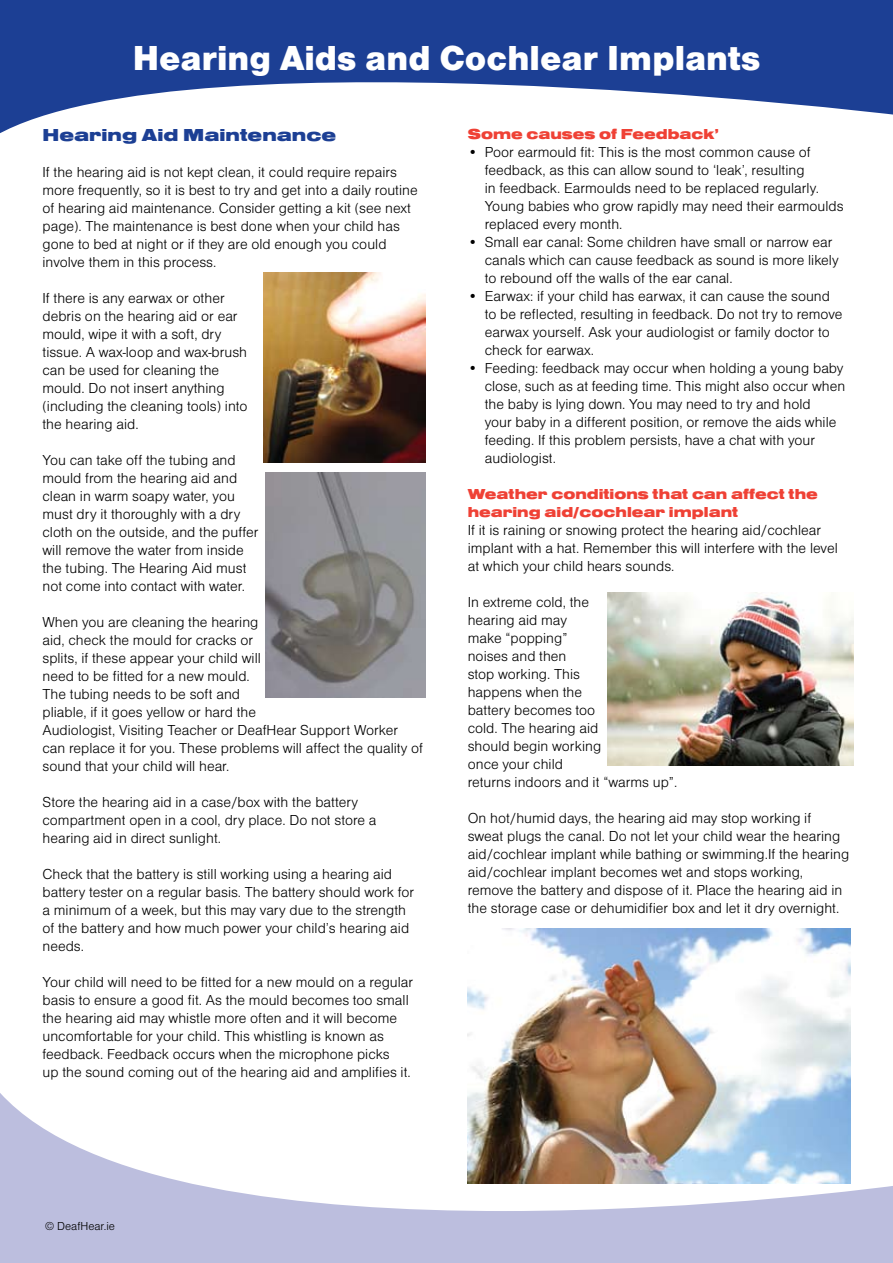
<style>
.page{position:relative;width:893px;height:1263px;background:#fff}
.page>*{position:absolute;margin:0;border:0;box-sizing:border-box;transform-origin:0 0}
.t1{font:36px "Nimbus San D Blac";color:#fff}
.t2{font:18px "Nimbus San D Blac Exte";color:#1c3f94}
.t3{font:15px/18px "Nimbus San D Ligh";color:#000}
.t4{font:15px/18px "Nimbus San D Blac Exte";color:#ef4135;scale:.95 1}
.t5{font:12px "Nimbus San D Ligh";color:#000}
</style>
<div class="page">
<svg style="left:0;top:0;width:893px;height:133px;fill:#1c3f94"></svg>
<svg style="left:0;top:1093px;width:893px;height:170px;fill:#bcbede"></svg>
<img style="left:264px;top:272px;width:161px;height:191px">
<img style="left:265px;top:473px;width:160px;height:225px">
<img style="left:468px;top:928px;width:382px;height:255px">
<img style="left:607px;top:592px;width:246px;height:173px">
<h1 class="t1" style="left:133px;top:37px;width:629px">Hearing Aids and Cochlear Implants</h1>
<p class="t2" style="left:43px;top:125px;width:295px">Hearing Aid Maintenance</p>
<p class="t3" style="left:43px;top:163px;width:377px">If the hearing aid is not kept clean, it could require repairs more frequently, so it is best to try and get into a daily routine of hearing aid maintenance. Consider getting a kit (see next page). The maintenance is best done when your child has gone to bed at night or if they are old enough you could involve them in this process.</p>
<p class="t3" style="left:43px;top:289px;width:207px">If there is any earwax or other debris on the hearing aid or ear mould, wipe it with a soft, dry tissue. A wax-loop and wax-brush can be used for cleaning the mould. Do not insert anything (including the cleaning tools) into the hearing aid.</p>
<p class="t3" style="left:43px;top:451px;width:218px">You can take off the tubing and mould from the hearing aid and clean in warm soapy water, you must dry it thoroughly with a dry cloth on the outside, and the puffer will remove the water from inside the tubing. The Hearing Aid must not come into contact with water.</p>
<p class="t3" style="left:43px;top:613px;width:382px">When you are cleaning the hearing<br>aid, check the mould for cracks or<br>splits, if these appear your child will<br>need to be fitted for a new mould.<br>The tubing needs to be soft and<br>pliable, if it goes yellow or hard the<br>Audiologist, Visiting Teacher or DeafHear Support Worker can replace it for you. These problems will affect the quality of sound that your child will hear.</p>
<p class="t3" style="left:43px;top:793px;width:335px">Store the hearing aid in a case/box with the battery compartment open in a cool, dry place. Do not store a hearing aid in direct sunlight.</p>
<p class="t3" style="left:43px;top:865px;width:373px">Check that the battery is still working using a hearing aid battery tester on a regular basis. The battery should work for a minimum of a week, but this may vary due to the strength of the battery and how much power your child’s hearing aid needs.</p>
<p class="t3" style="left:43px;top:973px;width:372px">Your child will need to be fitted for a new mould on a regular basis to ensure a good fit. As the mould becomes too small the hearing aid may whistle more often and it will become uncomfortable for your child. This whistling is known as feedback. Feedback occurs when the microphone picks<br>up the sound coming out of the hearing aid and amplifies it.</p>
<p class="t4" style="left:468px;top:125px;width:266px">Some causes of Feedback’</p>
<p class="t3" style="left:485px;top:143px;width:360px;text-indent:-17px">• Poor earmould fit: This is the most common cause of feedback, as this can allow sound to ‘leak’, resulting<br>in feedback. Earmoulds need to be replaced regularly.<br>Young babies who grow rapidly may need their earmoulds replaced every month.</p>
<p class="t3" style="left:485px;top:233px;width:355px;text-indent:-17px">• Small ear canal: Some children have small or narrow ear canals which can cause feedback as sound is more likely to rebound off the walls of the ear canal.</p>
<p class="t3" style="left:485px;top:287px;width:359px;text-indent:-17px">• Earwax: if your child has earwax, it can cause the sound to be reflected, resulting in feedback. Do not try to remove earwax yourself. Ask your audiologist or family doctor to check for earwax.</p>
<p class="t3" style="left:485px;top:359px;width:362px;text-indent:-17px">• Feeding: feedback may occur when holding a young baby close, such as at feeding time. This might also occur when the baby is lying down. You may need to try and hold<br>your baby in a different position, or remove the aids while feeding. If this problem persists, have a chat with your audiologist.</p>
<p class="t4" style="left:468px;top:485px;width:370px">Weather conditions that can affect the hearing aid/cochlear implant</p>
<p class="t3" style="left:468px;top:521px;width:371px">If it is raining or snowing protect the hearing aid/cochlear implant with a hat. Remember this will interfere with the level at which your child hears sounds.</p>
<p class="t3" style="left:468px;top:593px;width:211px">In extreme cold, the<br>hearing aid may<br>make “popping”<br>noises and then<br>stop working. This<br>happens when the<br>battery becomes too<br>cold. The hearing aid<br>should begin working<br>once your child<br>returns indoors and it “warms up”.</p>
<p class="t3" style="left:468px;top:809px;width:383px">On hot/humid days, the hearing aid may stop working if sweat plugs the canal. Do not let your child wear the hearing aid/cochlear implant while bathing or swimming.If the hearing aid/cochlear implant becomes wet and stops working, remove the battery and dispose of it. Place the hearing aid in the storage case or dehumidifier box and let it dry overnight.</p>
<p class="t5" style="left:45px;top:1219px;width:71px">© DeafHear.ie</p>
</div>
